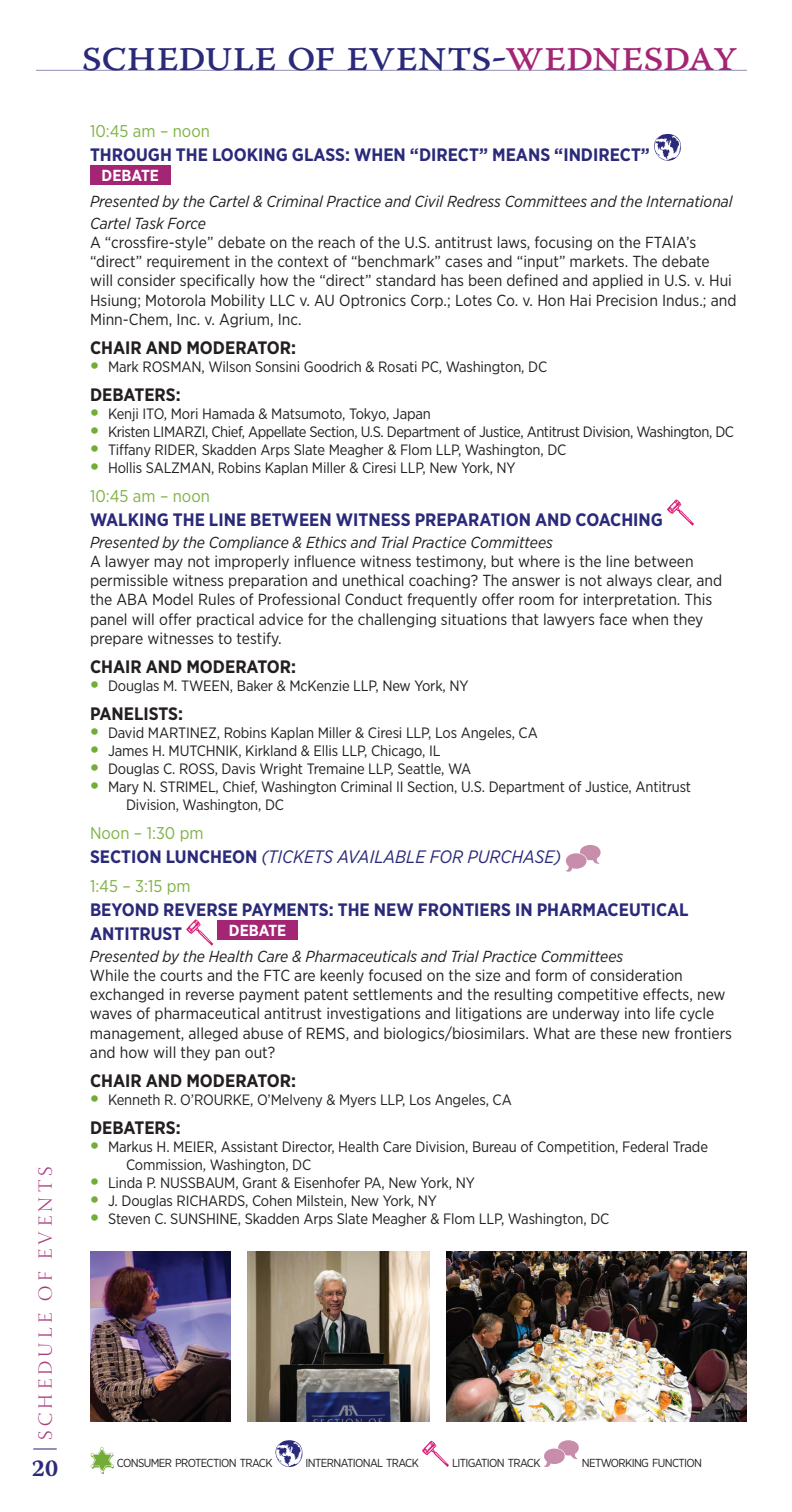
<style>
.page{position:relative;width:792px;height:1512px;background:#fff}
.page>*{position:absolute;margin:0;border:0;box-sizing:border-box;transform-origin:0 0}
.t1{font:46px "Warnock Pro";letter-spacing:-.025em;color:#2b2a7a}
.t2{font:700 24px "Warnock Pro";color:#2b2a7a}
.t3{font:20px "Warnock Pro Light Disp";letter-spacing:.22em;color:#ab3e7e}
.t4{font:700 18px/24px "Gotham Narrow";color:#2b2a7a}
.t5{font:700 18px "Gotham Narrow";color:#231f20}
.t6{font:italic 18px "Gotham Narrow";color:#2b2a7a}
.t7{font:17px "Gotham Narrow";color:#80b246}
.t8{font:16px/19.2px "Gotham Narrow";color:#231f20}
.t9{font:italic 16px/22px "Gotham Narrow";color:#231f20}
.t10{font:700 16px "Gotham Narrow";color:#fff}
.t11{font:15px/18px "Gotham Narrow";letter-spacing:-.01em;color:#231f20}
.t12{font:15px "Gotham Narrow";letter-spacing:-.03em;color:#231f20}
.t13{font:11.6px "Gotham Narrow";letter-spacing:-.055em;color:#231f20}
.s1{color:#a52575}
.s2{font-family:"Trade Gothic LT Std";font-size:18px;color:#73ac37}
.s3{font-weight:700;font-style:normal}
</style>
<div class="page">
<hr style="left:36px;top:70px;width:711px;height:1px;background:#928eba">
<hr style="left:33px;top:1448px;width:24px;height:2px;background:#928eba">
<svg style="left:654px;top:134px;width:27px;height:27px"></svg>
<div style="left:90px;top:165px;width:81px;height:20px;background:#a52575"></div>
<svg style="left:667px;top:499px;width:27px;height:27px"></svg>
<svg style="left:565px;top:845px;width:36px;height:27px"></svg>
<svg style="left:186px;top:919px;width:27px;height:27px"></svg>
<div style="left:217px;top:920px;width:81px;height:20px;background:#a52575"></div>
<svg style="left:91px;top:1447px;width:23px;height:27px"></svg>
<svg style="left:275px;top:1440px;width:28px;height:27px"></svg>
<svg style="left:422px;top:1441px;width:27px;height:26px"></svg>
<svg style="left:544px;top:1440px;width:35px;height:27px"></svg>
<img style="left:446px;top:1251px;width:301px;height:171px">
<img style="left:248px;top:1251px;width:181px;height:171px">
<img style="left:90px;top:1251px;width:140px;height:171px">
<p class="t3" style="left:35px;top:1440px;width:274px;rotate:-90deg">Schedule of events</p>
<h2 class="t2" style="left:32px;top:1454px;width:28px">20</h2>
<h1 class="t1" style="left:81px;top:27px;width:658px">schedule of events-<span class="s1">wednesday</span></h1>
<p class="t7" style="left:90px;top:120px;width:121px">10:45 am – noon</p>
<p class="t4" style="left:90px;top:142px;width:562px">THROUGH THE LOOKING GLASS: WHEN “DIRECT” MEANS “INDIRECT”</p>
<p class="t10" style="left:102px;top:165px;width:11px">DEBATE</p>
<p class="t9" style="left:90px;top:190px;width:644px">Presented by the Cartel &amp; Criminal Practice and Civil Redress Committees and the International<br>Cartel Task Force</p>
<p class="t8" style="left:90px;top:232px;width:648px">A “crossfire-style” debate on the reach of the U.S. antitrust laws, focusing on the FTAIA’s “direct” requirement in the context of “benchmark” cases and “input” markets. The debate will consider specifically how the “direct” standard has been defined and applied in U.S. v. Hui Hsiung; Motorola Mobility LLC v. AU Optronics Corp.; Lotes Co. v. Hon Hai Precision Indus.; and Minn-Chem, Inc. v. Agrium, Inc.</p>
<p class="t5" style="left:90px;top:336px;width:208px">CHAIR AND MODERATOR:</p>
<p class="t11" style="left:90px;top:357px;width:459px"><span class="s2">•</span> Mark ROSMAN, Wilson Sonsini Goodrich &amp; Rosati PC, Washington, DC</p>
<p class="t5" style="left:90px;top:383px;width:92px">DEBATERS:</p>
<p class="t11" style="left:90px;top:404px;width:342px"><span class="s2">•</span> Kenji ITO, Mori Hamada &amp; Matsumoto, Tokyo, Japan</p>
<p class="t12" style="left:90px;top:422px;width:646px"><span class="s2">•</span> Kristen LIMARZI, Chief, Appellate Section, U.S. Department of Justice, Antitrust Division, Washington, DC</p>
<p class="t11" style="left:90px;top:440px;width:478px"><span class="s2">•</span> Tiffany RIDER, Skadden Arps Slate Meagher &amp; Flom LLP, Washington, DC</p>
<p class="t11" style="left:90px;top:458px;width:427px"><span class="s2">•</span> Hollis SALZMAN, Robins Kaplan Miller &amp; Ciresi LLP, New York, NY</p>
<p class="t7" style="left:90px;top:485px;width:121px">10:45 am – noon</p>
<p class="t4" style="left:90px;top:507px;width:574px">WALKING THE LINE BETWEEN WITNESS PREPARATION AND COACHING</p>
<p class="t9" style="left:90px;top:531px;width:464px">Presented by the Compliance &amp; Ethics and Trial Practice Committees</p>
<p class="t8" style="left:90px;top:551px;width:634px">A lawyer may not improperly influence witness testimony, but where is the line between permissible witness preparation and unethical coaching? The answer is not always clear, and the ABA Model Rules of Professional Conduct frequently offer room for interpretation. This panel will offer practical advice for the challenging situations that lawyers face when they prepare witnesses to testify.</p>
<p class="t5" style="left:90px;top:655px;width:208px">CHAIR AND MODERATOR:</p>
<p class="t11" style="left:90px;top:676px;width:380px"><span class="s2">•</span> Douglas M. TWEEN, Baker &amp; McKenzie LLP, New York, NY</p>
<p class="t5" style="left:90px;top:702px;width:95px">PANELISTS:</p>
<p class="t11" style="left:90px;top:723px;width:449px"><span class="s2">•</span> David MARTINEZ, Robins Kaplan Miller &amp; Ciresi LLP, Los Angeles, CA</p>
<p class="t11" style="left:90px;top:741px;width:352px"><span class="s2">•</span> James H. MUTCHNIK, Kirkland &amp; Ellis LLP, Chicago, IL</p>
<p class="t11" style="left:90px;top:759px;width:383px"><span class="s2">•</span> Douglas C. ROSS, Davis Wright Tremaine LLP, Seattle, WA</p>
<p class="t11" style="left:126px;top:777px;width:567px;text-indent:-36px"><span class="s2">•</span> Mary N. STRIMEL, Chief, Washington Criminal II Section, U.S. Department of Justice, Antitrust<br>Division, Washington, DC</p>
<p class="t7" style="left:90px;top:822px;width:115px">Noon – 1:30 pm</p>
<p class="t6" style="left:90px;top:845px;width:473px"><span class="s3">SECTION LUNCHEON</span> (TICKETS AVAILABLE FOR PURCHASE)</p>
<p class="t7" style="left:90px;top:875px;width:102px">1:45 – 3:15 pm</p>
<p class="t4" style="left:90px;top:897px;width:600px">BEYOND REVERSE PAYMENTS: THE NEW FRONTIERS IN PHARMACEUTICAL<br>ANTITRUST</p>
<p class="t10" style="left:229px;top:920px;width:11px">DEBATE</p>
<p class="t9" style="left:90px;top:945px;width:535px">Presented by the Health Care &amp; Pharmaceuticals and Trial Practice Committees</p>
<p class="t8" style="left:90px;top:965px;width:644px">While the courts and the FTC are keenly focused on the size and form of consideration exchanged in reverse payment patent settlements and the resulting competitive effects, new waves of pharmaceutical antitrust investigations and litigations are underway into life cycle management, alleged abuse of REMS, and biologics/biosimilars. What are these new frontiers and how will they pan out?</p>
<p class="t5" style="left:90px;top:1069px;width:208px">CHAIR AND MODERATOR:</p>
<p class="t11" style="left:90px;top:1090px;width:423px"><span class="s2">•</span> Kenneth R. O’ROURKE, O’Melveny &amp; Myers LLP, Los Angeles, CA</p>
<p class="t5" style="left:90px;top:1116px;width:92px">DEBATERS:</p>
<p class="t11" style="left:126px;top:1137px;width:584px;text-indent:-36px"><span class="s2">•</span> Markus H. MEIER, Assistant Director, Health Care Division, Bureau of Competition, Federal Trade<br>Commission, Washington, DC</p>
<p class="t11" style="left:90px;top:1173px;width:386px"><span class="s2">•</span> Linda P. NUSSBAUM, Grant &amp; Eisenhofer PA, New York, NY</p>
<p class="t11" style="left:90px;top:1191px;width:349px"><span class="s2">•</span> J. Douglas RICHARDS, Cohen Milstein, New York, NY</p>
<p class="t11" style="left:90px;top:1209px;width:521px"><span class="s2">•</span> Steven C. SUNSHINE, Skadden Arps Slate Meagher &amp; Flom LLP, Washington, DC</p>
<p class="t13" style="left:117px;top:1456px;width:157px">CONSUMER PROTECTION TRACK</p>
<p class="t13" style="left:306px;top:1456px;width:115px">INTERNATIONAL TRACK</p>
<p class="t13" style="left:452px;top:1456px;width:90px">LITIGATION TRACK</p>
<p class="t13" style="left:582px;top:1456px;width:122px">NETWORKING FUNCTION</p>
</div>
